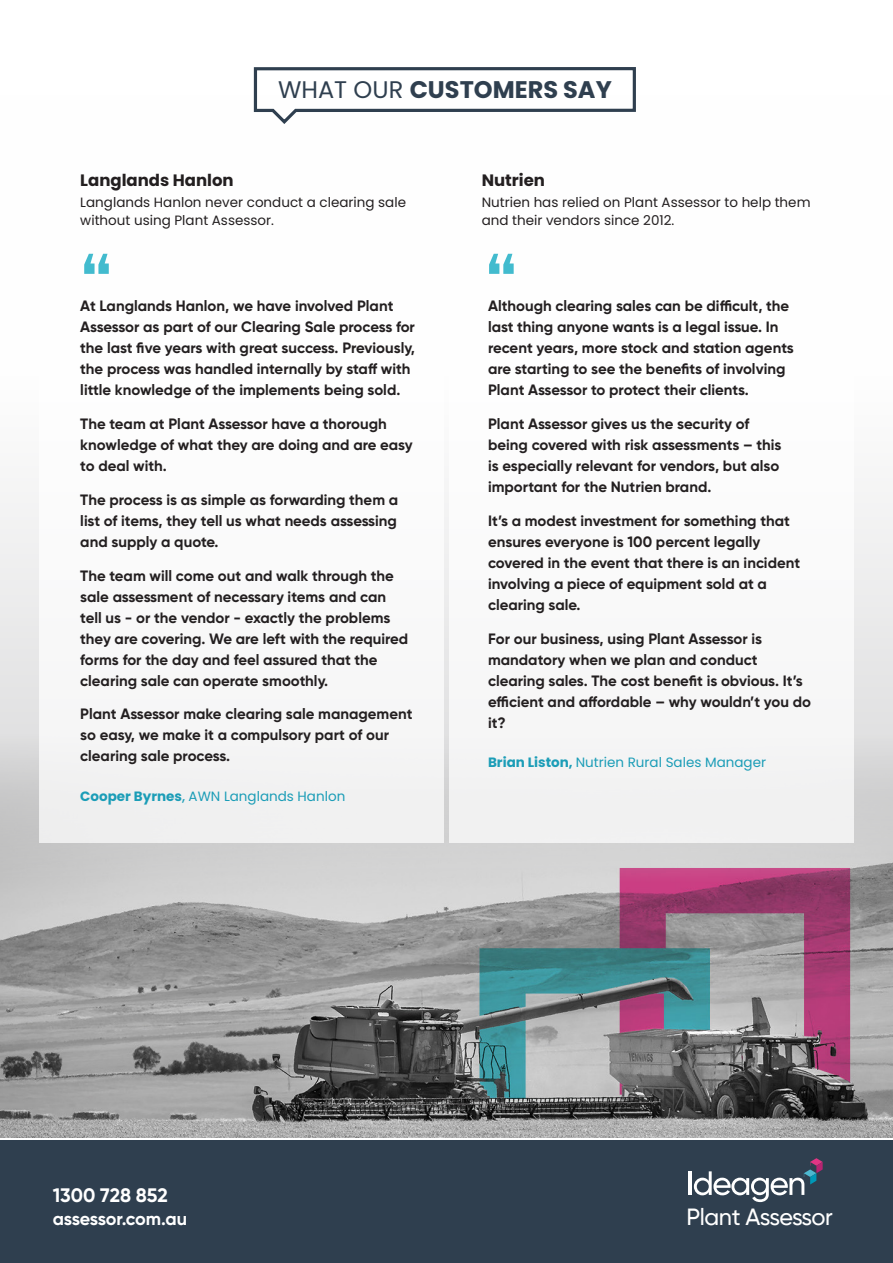
<style>
.page{position:relative;width:893px;height:1263px;background:#fff}
.page>*{position:absolute;margin:0;border:0;box-sizing:border-box;transform-origin:0 0}
.t1{font:700 97.5px "Bebas Neue";color:#42bbce}
.t2{font:700 24px "Poppins";color:#2f3f4f}
.t3{font:500 23.4px "Gilroy";letter-spacing:-.025em;color:#fff}
.t4{font:700 19.5px "Gilroy";letter-spacing:-.005em;color:#fff}
.t5{font:700 18px "Gilroy";letter-spacing:-.01em;color:#fff}
.t6{font:700 16.5px "Poppins";color:#231f20}
.Testimonials{font:700 15px/21px "Gilroy";color:#231f20}
.Body_Copy{font:13.5px/18px "Poppins";color:#231f20}
.Testimonials-2{font:13.5px "Poppins";color:#1b9db7}
.s1{font-weight:400}
.s2{font-weight:700}
.s3{font-weight:500}
</style>
<div class="page">
<div style="left:0;top:1140px;width:893px;height:123px;background:#2f3f4f"></div>
<hr style="left:689px;top:1171px;width:3px;height:24px;background:#fff">
<svg style="left:694px;top:1158px;width:129px;height:44px"></svg>
<div style="left:0;top:492px;width:893px;height:126px;background:#f0f0f0"></div>
<img style="left:0;top:618px;width:893px;height:520px">
<div style="left:40px;top:139px;width:404px;height:703px;background:#fff"></div>
<div style="left:449px;top:139px;width:404px;height:703px;background:#fff"></div>
<svg style="left:253px;top:67px;width:383px;height:57px"></svg>
<p class="t2" style="left:278px;top:75px;width:335px"><span class="s1">WHAT OUR</span> CUSTOMERS SAY</p>
<p class="t6" style="left:80px;top:171px;width:155px">Langlands Hanlon</p>
<p class="Body_Copy" style="left:80px;top:194px;width:327px">Langlands Hanlon never conduct a clearing sale without using Plant Assessor.</p>
<p class="t1" style="left:80px;top:235px;width:34px">“</p>
<p class="Testimonials" style="left:80px;top:295px;width:336px">At Langlands Hanlon, we have involved Plant<br>Assessor as part of our Clearing Sale process for</p>
<p class="Testimonials" style="left:80px;top:337px;width:336px">the last five years with great success. Previously, the process was handled internally by staff with little knowledge of the implements being sold.</p>
<p class="Testimonials" style="left:80px;top:413px;width:334px">The team at Plant Assessor have a thorough knowledge of what they are doing and are easy to deal with.</p>
<p class="Testimonials" style="left:80px;top:489px;width:319px;text-align:justify">The process is as simple as forwarding them a list of items, they tell us what needs assessing and supply a quote.</p>
<p class="Testimonials" style="left:80px;top:565px;width:329px">The team will come out and walk through the sale assessment of necessary items and can tell us - or the vendor - exactly the problems they are covering. We are left with the required forms for the day and feel assured that the clearing sale can operate smoothly.</p>
<p class="Testimonials" style="left:80px;top:703px;width:334px">Plant Assessor make clearing sale management so easy, we make it a compulsory part of our clearing sale process.</p>
<p class="Testimonials-2" style="left:80px;top:788px;width:266px"><span class="s2">Cooper Byrnes</span><span class="s3">,</span> AWN Langlands Hanlon</p>
<p class="t6" style="left:482px;top:171px;width:65px">Nutrien</p>
<p class="Body_Copy" style="left:482px;top:194px;width:330px">Nutrien has relied on Plant Assessor to help them and their vendors since 2012.</p>
<p class="t1" style="left:485px;top:235px;width:34px">“</p>
<p class="Testimonials" style="left:488px;top:295px;width:307px">Although clearing sales can be difficult, the last thing anyone wants is a legal issue. In recent years, more stock and station agents are starting to see the benefits of involving Plant Assessor to protect their clients.</p>
<p class="Testimonials" style="left:488px;top:413px;width:295px">Plant Assessor gives us the security of being covered with risk assessments – this is especially relevant for vendors, but also important for the Nutrien brand.</p>
<p class="Testimonials" style="left:488px;top:510px;width:314px">It’s a modest investment for something that ensures everyone is 100 percent legally covered in the event that there is an incident involving a piece of equipment sold at a clearing sale.</p>
<p class="Testimonials" style="left:488px;top:628px;width:325px">For our business, using Plant Assessor is mandatory when we plan and conduct clearing sales. The cost benefit is obvious. It’s efficient and affordable – why wouldn’t you do it?</p>
<p class="Testimonials-2" style="left:488px;top:755px;width:280px"><span class="s2">Brian Liston,</span> Nutrien Rural Sales Manager</p>
<h3 class="t4" style="left:53px;top:1183px;width:117px">1300 728 852</h3>
<p class="t5" style="left:53px;top:1207px;width:136px">assessor.com.au</p>
<h3 class="t3" style="left:687px;top:1202px;width:148px">Plant Assessor</h3>
</div>
